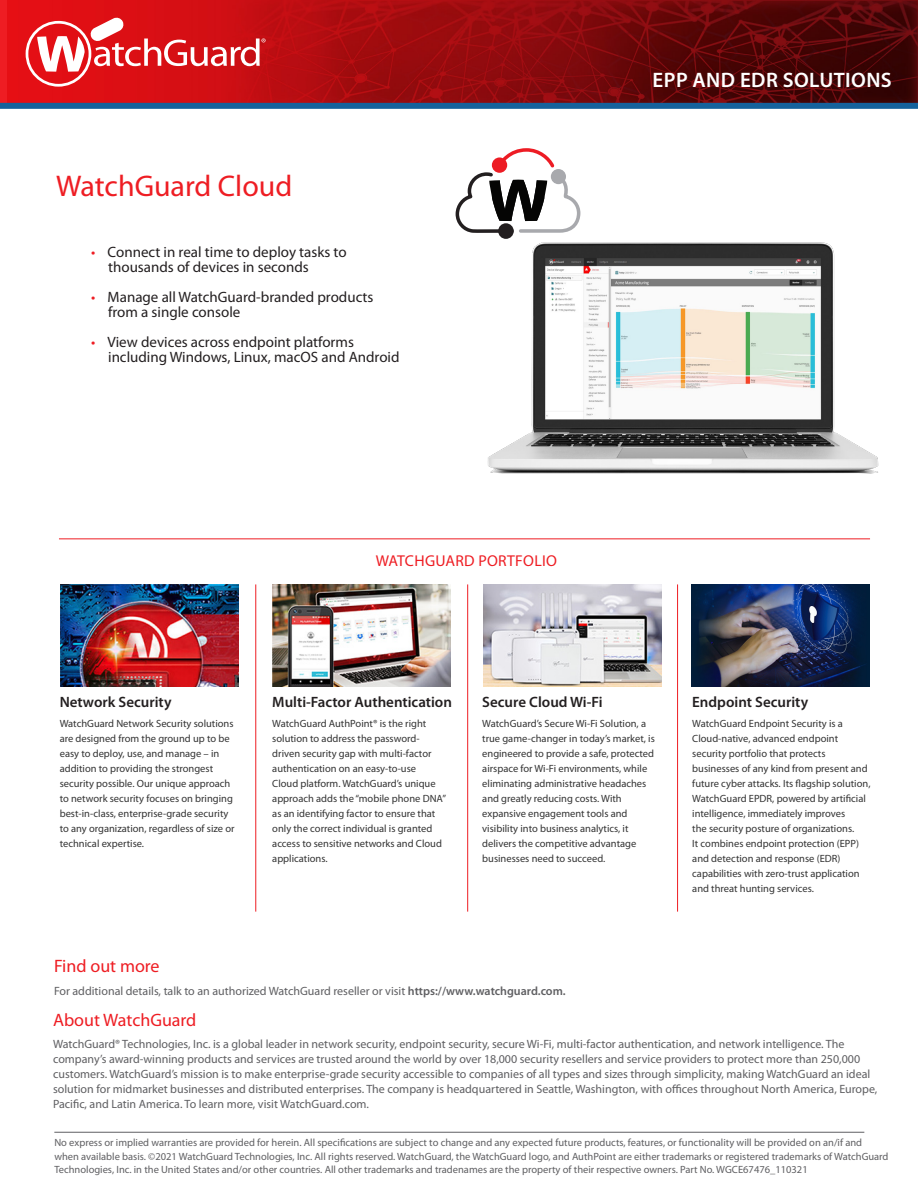
<style>
.page{position:relative;width:918px;height:1188px;background:#fff}
.page>*{position:absolute;margin:0;border:0;box-sizing:border-box;transform-origin:0 0}
.AB_subhead{font:30px "Myriad Pro";color:#ee1d23}
.AB_Title{font:600 21px "Myriad Pro";letter-spacing:.02em;color:#fff}
.subhead_-_blue{font:18px "Myriad Pro";color:#ee1d23}
.Red_Sub-head{font:15.75px "Myriad Pro";letter-spacing:.02em;color:#ee1d23}
.t1{font:15px/15px "Myriad Pro";color:#231f20}
.t2{font:600 15px "Myriad Pro";color:#231f20}
.AB_body_copy{font:12px/15px "Myriad Pro";color:#5f5f62}
.t3{font:10.5px/15px "Myriad Pro";color:#333}
.t4{font:10.5px/13.5px "Myriad Pro";color:#5f5f62}
.s1{color:#ee1d23}
.s2{font-weight:600}
</style>
<div class="page">
<img style="left:7px;top:0;width:911px;height:103px">
<svg style="left:26px;top:17px;width:240px;height:70px"></svg>
<hr style="left:54px;top:1132px;width:810px;height:1px;background:#5f5f62">
<img style="left:487px;top:242px;width:392px;height:232px">
<svg style="left:455px;top:148px;width:127px;height:95px"></svg>
<div style="left:551px;top:169px;width:15px;height:15px;background:#a8a9ad;border-radius:50%"></div>
<div style="left:492px;top:157px;width:15px;height:16px;background:#ed1c24;border-radius:50%"></div>
<div style="left:498px;top:223px;width:16px;height:16px;background:#231f20;border-radius:50%"></div>
<hr style="left:59px;top:538px;width:811px;height:1px;background:#ee1d23">
<img style="left:61px;top:584px;width:178px;height:103px">
<img style="left:273px;top:584px;width:178px;height:103px">
<img style="left:483px;top:584px;width:179px;height:103px">
<img style="left:691px;top:584px;width:178px;height:103px">
<hr style="left:255px;top:584px;width:1px;height:328px;background:#ee1d23">
<hr style="left:467px;top:584px;width:1px;height:328px;background:#ee1d23">
<hr style="left:677px;top:584px;width:1px;height:328px;background:#ee1d23">
<div style="left:0;top:103px;width:918px;height:6px;background:#15629c"></div>
<p class="AB_subhead" style="left:56px;top:170px;width:238px">WatchGuard Cloud</p>
<p class="t1" style="left:108px;top:245px;width:240px;text-indent:-17px"><span class="s1">•</span> Connect in real time to deploy tasks to thousands of devices in seconds</p>
<p class="t1" style="left:108px;top:290px;width:267px;text-indent:-17px"><span class="s1">•</span> Manage all WatchGuard-branded products from a single console</p>
<p class="t1" style="left:108px;top:335px;width:293px;text-indent:-17px"><span class="s1">•</span> View devices across endpoint platforms including Windows, Linux, macOS and Android</p>
<p class="Red_Sub-head" style="left:376px;top:552px;width:183px">WATCHGUARD PORTFOLIO</p>
<p class="AB_Title" style="left:653px;top:68px;width:241px">EPP AND EDR SOLUTIONS</p>
<p class="t2" style="left:60px;top:694px;width:113px">Network Security</p>
<p class="t3" style="left:60px;top:716px;width:176px">WatchGuard Network Security solutions are designed from the ground up to be easy to deploy, use, and manage – in addition to providing the strongest security possible. Our unique approach to network security focuses on bringing best-in-class, enterprise-grade security to any organization, regardless of size or technical expertise.</p>
<p class="t2" style="left:272px;top:694px;width:181px">Multi-Factor Authentication</p>
<p class="t3" style="left:272px;top:716px;width:175px">WatchGuard AuthPoint® is the right solution to address the password&shy;driven security gap with multi-factor authentication on an easy-to-use<br>Cloud platform. WatchGuard’s unique approach adds the “mobile phone DNA” as an identifying factor to ensure that only the correct individual is granted access to sensitive networks and Cloud applications.</p>
<p class="t2" style="left:482px;top:694px;width:122px">Secure Cloud Wi-Fi</p>
<p class="t3" style="left:482px;top:716px;width:174px">WatchGuard’s Secure Wi-Fi Solution, a true game-changer in today’s market, is engineered to provide a safe, protected airspace for Wi-Fi environments, while eliminating administrative headaches and greatly reducing costs. With expansive engagement tools and visibility into business analytics, it delivers the competitive advantage businesses need to succeed.</p>
<p class="subhead_-_blue" style="left:54px;top:956px;width:107px">Find out more</p>
<p class="AB_body_copy" style="left:54px;top:984px;width:513px">For additional details, talk to an authorized WatchGuard reseller or visit <span class="s2">https://www.watchguard.com.</span></p>
<p class="t2" style="left:692px;top:694px;width:117px">Endpoint Security</p>
<p class="t3" style="left:692px;top:716px;width:180px">WatchGuard Endpoint Security is a Cloud-native, advanced endpoint security portfolio that protects businesses of any kind from present and future cyber attacks. Its flagship solution, WatchGuard EPDR, powered by artificial intelligence, immediately improves<br>the security posture of organizations.<br>It combines endpoint protection (EPP) and detection and response (EDR) capabilities with zero-trust application and threat hunting services.</p>
<p class="subhead_-_blue" style="left:53px;top:1010px;width:145px">About WatchGuard</p>
<p class="AB_body_copy" style="left:53px;top:1037px;width:826px">WatchGuard® Technologies, Inc. is a global leader in network security, endpoint security, secure Wi-Fi, multi-factor authentication, and network intelligence. The company’s award-winning products and services are trusted around the world by over 18,000 security resellers and service providers to protect more than 250,000 customers. WatchGuard’s mission is to make enterprise-grade security accessible to companies of all types and sizes through simplicity, making WatchGuard an ideal solution for midmarket businesses and distributed enterprises. The company is headquartered in Seattle, Washington, with offices throughout North America, Europe, Pacific, and Latin America. To learn more, visit WatchGuard.com.</p>
<p class="t4" style="left:54px;top:1136px;width:836px">No express or implied warranties are provided for herein. All specifications are subject to change and any expected future products, features, or functionality will be provided on an/if and when available basis. ©2021 WatchGuard Technologies, Inc. All rights reserved. WatchGuard, the WatchGuard logo, and AuthPoint are either trademarks or registered trademarks of WatchGuard<br>Technologies, Inc. in the United States and/or other countries. All other trademarks and tradenames are the property of their respective owners. Part No. WGCE67476_110321</p>
</div>
